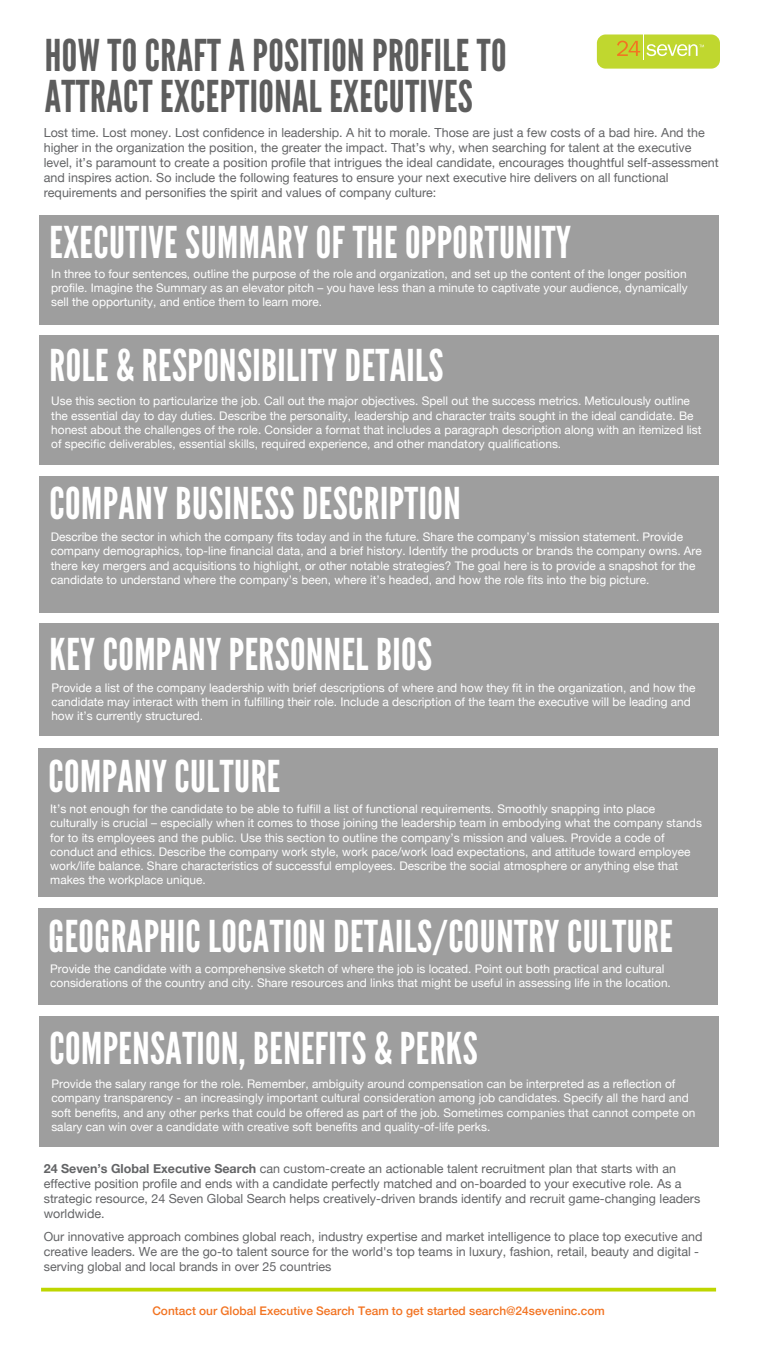
<style>
.page{position:relative;width:765px;height:1348px;background:#fff}
.page>*{position:absolute;margin:0;border:0;box-sizing:border-box;transform-origin:0 0}
.t1{font:43.75px "League Gothic";letter-spacing:.01em;color:#fff}
.t2{font:43.75px/41.2px "League Gothic";letter-spacing:.01em;color:#5d5d5d}
.t3{font:12.5px/15px "Helvetica Neue";color:#636466}
.t4{font:11.88px/14.2px "Helvetica Neue";color:#fff}
.t5{font:500 11.88px "Helvetica Neue";color:#f27321}
.s1{font-weight:700}
</style>
<div class="page">
<div style="left:39px;top:1016px;width:680px;height:131px;background:#9e9e9e"></div>
<div style="left:38px;top:908px;width:680px;height:96px;background:#9e9e9e"></div>
<div style="left:38px;top:748px;width:680px;height:148px;background:#9e9e9e"></div>
<div style="left:39px;top:623px;width:680px;height:113px;background:#9e9e9e"></div>
<div style="left:39px;top:476px;width:680px;height:137px;background:#9e9e9e"></div>
<div style="left:39px;top:335px;width:680px;height:130px;background:#9e9e9e"></div>
<div style="left:39px;top:215px;width:680px;height:109px;background:#9e9e9e"></div>
<svg style="left:41px;top:1287px;width:675px;height:4px;background:#cadd30"></svg>
<div style="left:596px;top:33px;width:125px;height:37px;background:#c0d72f;border-radius:10px"></div>
<div style="left:594px;top:32px;width:128px;height:39px;border:2px solid #fff;border-radius:10px"></div>
<svg style="left:617px;top:33px;width:87px;height:27px"></svg>
<h1 class="t2" style="left:45px;top:35px;width:463px">HOW TO CRAFT A POSITION PROFILE TO<br>ATTRACT EXCEPTIONAL EXECUTIVES</h1>
<p class="t3" style="left:44px;top:126px;width:676px">Lost time. Lost money. Lost confidence in leadership. A hit to morale. Those are just a few costs of a bad hire. And the higher in the organization the position, the greater the impact. That’s why, when searching for talent at the executive level, it’s paramount to create a position profile that intrigues the ideal candidate, encourages thoughtful self-assessment and inspires action. So include the following features to ensure your next executive hire delivers on all functional requirements and personifies the spirit and values of company culture:</p>
<h1 class="t1" style="left:50px;top:216px;width:523px">EXECUTIVE SUMMARY OF THE OPPORTUNITY</h1>
<p class="t4" style="left:51px;top:267px;width:638px;text-align:justify">In three to four sentences, outline the purpose of the role and organization, and set up the content of the longer position profile. Imagine the Summary as an elevator pitch – you have less than a minute to captivate your audience, dynamically sell the opportunity, and entice them to learn more.</p>
<h1 class="t1" style="left:50px;top:340px;width:396px">ROLE &amp; RESPONSIBILITY DETAILS</h1>
<p class="t4" style="left:51px;top:394px;width:652px">Use this section to particularize the job. Call out the major objectives. Spell out the success metrics. Meticulously outline the essential day to day duties. Describe the personality, leadership and character traits sought in the ideal candidate. Be honest about the challenges of the role. Consider a format that includes a paragraph description along with an itemized list of specific deliverables, essential skills, required experience, and other mandatory qualifications.</p>
<h1 class="t1" style="left:50px;top:477px;width:413px">COMPANY BUSINESS DESCRIPTION</h1>
<p class="t4" style="left:51px;top:530px;width:653px">Describe the sector in which the company fits today and in the future. Share the company’s mission statement. Provide company demographics, top-line financial data, and a brief history. Identify the products or brands the company owns. Are there key mergers and acquisitions to highlight, or other notable strategies? The goal here is to provide a snapshot for the candidate to understand where the company’s been, where it’s headed, and how the role fits into the big picture.</p>
<h1 class="t1" style="left:50px;top:628px;width:384px">KEY COMPANY PERSONNEL BIOS</h1>
<p class="t4" style="left:51px;top:681px;width:646px">Provide a list of the company leadership with brief descriptions of where and how they fit in the organization, and how the candidate may interact with them in fulfilling their role. Include a description of the team the executive will be leading and how it’s currently structured.</p>
<h1 class="t1" style="left:49px;top:750px;width:233px">COMPANY CULTURE</h1>
<p class="t4" style="left:50px;top:802px;width:653px">It’s not enough for the candidate to be able to fulfill a list of functional requirements. Smoothly snapping into place culturally is crucial – especially when it comes to those joining the leadership team in embodying what the company stands for to its employees and the public. Use this section to outline the company’s mission and values. Provide a code of conduct and ethics. Describe the company work style, work pace/work load expectations, and attitude toward employee work/life balance. Share characteristics of successful employees. Describe the social atmosphere or anything else that makes the workplace unique.</p>
<h1 class="t1" style="left:49px;top:910px;width:626px">GEOGRAPHIC LOCATION DETAILS/COUNTRY CULTURE</h1>
<p class="t4" style="left:50px;top:962px;width:622px">Provide the candidate with a comprehensive sketch of where the job is located. Point out both practical and cultural considerations of the country and city. Share resources and links that might be useful in assessing life in the location.</p>
<h1 class="t1" style="left:50px;top:1022px;width:430px">COMPENSATION, BENEFITS &amp; PERKS</h1>
<p class="t4" style="left:51px;top:1077px;width:646px">Provide the salary range for the role. Remember, ambiguity around compensation can be interpreted as a reflection of company transparency - an increasingly important cultural consideration among job candidates. Specify all the hard and soft benefits, and any other perks that could be offered as part of the job. Sometimes companies that cannot compete on salary can win over a candidate with creative soft benefits and quality-of-life perks.</p>
<p class="t3" style="left:44px;top:1161px;width:658px"><span class="s1">24 Seven’s Global Executive Search</span> can custom-create an actionable talent recruitment plan that starts with an effective position profile and ends with a candidate perfectly matched and on-boarded to your executive role. As a strategic resource, 24 Seven Global Search helps creatively-driven brands identify and recruit game-changing leaders worldwide.</p>
<p class="t3" style="left:44px;top:1229px;width:660px">Our innovative approach combines global reach, industry expertise and market intelligence to place top executive and creative leaders. We are the go-to talent source for the world's top teams in luxury, fashion, retail, beauty and digital - serving global and local brands in over 25 countries</p>
<p class="t5" style="left:152px;top:1300px;width:454px">Contact our Global Executive Search Team to get started search@24seveninc.com</p>
</div>
